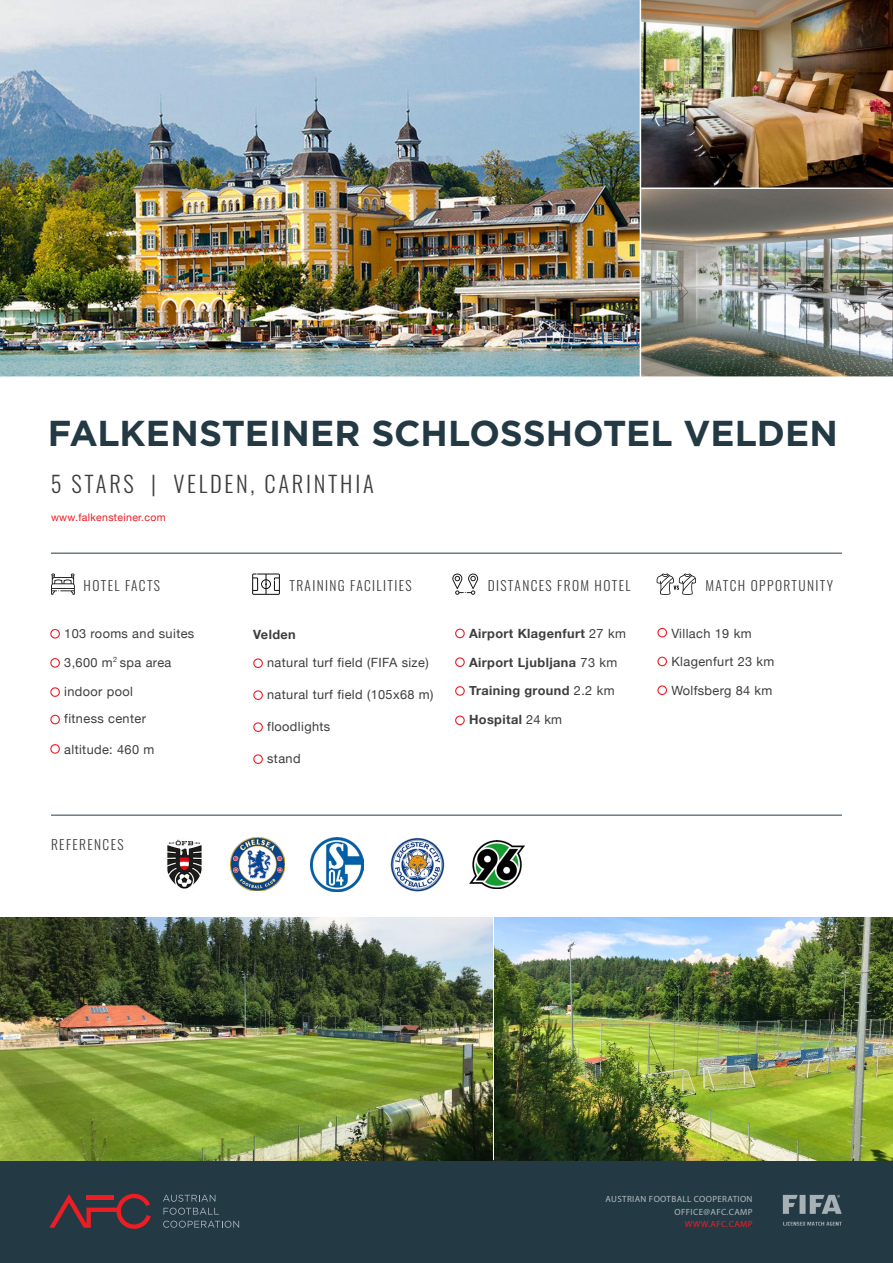
<style>
.page{position:relative;width:893px;height:1263px;background:#fff}
.page>*{position:absolute;margin:0;border:0;box-sizing:border-box;transform-origin:0 0}
.t1{font:700 36px "Gotham";color:#233a45}
.t2{font:300 22.5px "Oswald";letter-spacing:.12em;color:#3e3e3f}
.t3{font:300 13.5px "Oswald";letter-spacing:.1em;color:#3e3e3f}
.t4{font:12.75px "Helvetica Neue";letter-spacing:.03em;color:#3e3e3f}
.t5{font:700 12.75px "Helvetica Neue";letter-spacing:.03em;color:#3e3e3f}
.t6{font:10.5px "Helvetica Neue";letter-spacing:.03em;color:#ee1d23}
.t7{font:9px "Myriad Pro";letter-spacing:.04em;color:#b3bbbe}
.t8{font:9px "Myriad Pro";letter-spacing:.04em;color:#ee1d23}
.s1{font-weight:400}
</style>
<div class="page">
<img style="left:641px;top:0;width:252px;height:187px">
<img style="left:641px;top:189px;width:252px;height:187px">
<div style="left:0;top:1160px;width:893px;height:103px;background:#233a45"></div>
<img style="left:782px;top:1194px;width:60px;height:32px">
<svg style="left:49px;top:1194px;width:102px;height:35px"></svg>
<hr style="left:86px;top:1195px;width:28px;height:4px;background:#ee1d23">
<svg style="left:163px;top:1195px;width:52px;height:7px"></svg>
<svg style="left:163px;top:1208px;width:56px;height:7px"></svg>
<svg style="left:163px;top:1221px;width:76px;height:7px"></svg>
<hr style="left:51px;top:553px;width:791px;height:1px;background:#233a45">
<hr style="left:51px;top:815px;width:791px;height:1px;background:#233a45">
<svg style="left:51px;top:573px;width:24px;height:22px"></svg>
<svg style="left:452px;top:573px;width:26px;height:22px"></svg>
<svg style="left:657px;top:573px;width:39px;height:22px"></svg>
<svg style="left:252px;top:573px;width:28px;height:22px"></svg>
<img style="left:0;top:0;width:640px;height:376px">
<img style="left:0;top:917px;width:492px;height:243px">
<div style="left:657px;top:628px;width:10px;height:9px;border:1px solid #ee1d23;border-radius:50%"></div>
<div style="left:657px;top:657px;width:10px;height:9px;border:1px solid #ee1d23;border-radius:50%"></div>
<div style="left:657px;top:685px;width:10px;height:10px;border:1px solid #ee1d23;border-radius:50%"></div>
<div style="left:455px;top:629px;width:10px;height:9px;border:1px solid #ee1d23;border-radius:50%"></div>
<div style="left:455px;top:657px;width:10px;height:10px;border:1px solid #ee1d23;border-radius:50%"></div>
<div style="left:455px;top:686px;width:10px;height:10px;border:1px solid #ee1d23;border-radius:50%"></div>
<div style="left:455px;top:715px;width:10px;height:10px;border:1px solid #ee1d23;border-radius:50%"></div>
<div style="left:50px;top:629px;width:10px;height:9px;border:1px solid #ee1d23;border-radius:50%"></div>
<div style="left:50px;top:658px;width:10px;height:10px;border:1px solid #ee1d23;border-radius:50%"></div>
<div style="left:50px;top:687px;width:10px;height:10px;border:1px solid #ee1d23;border-radius:50%"></div>
<div style="left:50px;top:715px;width:10px;height:9px;border:1px solid #ee1d23;border-radius:50%"></div>
<div style="left:50px;top:744px;width:10px;height:10px;border:1px solid #ee1d23;border-radius:50%"></div>
<div style="left:253px;top:658px;width:10px;height:10px;border:1px solid #ee1d23;border-radius:50%"></div>
<div style="left:253px;top:690px;width:10px;height:10px;border:1px solid #ee1d23;border-radius:50%"></div>
<div style="left:253px;top:722px;width:10px;height:10px;border:1px solid #ee1d23;border-radius:50%"></div>
<div style="left:253px;top:754px;width:10px;height:10px;border:1px solid #ee1d23;border-radius:50%"></div>
<img style="left:231px;top:837px;width:53px;height:54px">
<img style="left:167px;top:839px;width:35px;height:50px">
<img style="left:470px;top:840px;width:54px;height:49px">
<img style="left:390px;top:837px;width:55px;height:55px">
<img style="left:310px;top:838px;width:54px;height:53px">
<img style="left:495px;top:917px;width:398px;height:243px">
<p class="t1" style="left:48px;top:413px;width:792px">FALKENSTEINER SCHLOSSHOTEL VELDEN</p>
<p class="t2" style="left:51px;top:463px;width:325px">5 STARS | VELDEN, CARINTHIA</p>
<p class="t6" style="left:51px;top:510px;width:116px">www.falkensteiner.com</p>
<p class="t3" style="left:84px;top:573px;width:78px">HOTEL FACTS</p>
<p class="t3" style="left:289px;top:573px;width:124px">TRAINING FACILITIES</p>
<p class="t3" style="left:488px;top:573px;width:144px">DISTANCES FROM HOTEL</p>
<p class="t3" style="left:706px;top:573px;width:129px">MATCH OPPORTUNITY</p>
<p class="t4" style="left:671px;top:624px;width:82px">Villach 19 km</p>
<p class="t4" style="left:671px;top:652px;width:105px">Klagenfurt 23 km</p>
<p class="t4" style="left:671px;top:681px;width:103px">Wolfsberg 84 km</p>
<p class="t4" style="left:64px;top:624px;width:132px">103 rooms and suites</p>
<p class="t4" style="left:64px;top:653px;width:109px">3,600 m<sup>2</sup> spa area</p>
<p class="t4" style="left:64px;top:682px;width:70px">indoor pool</p>
<p class="t4" style="left:64px;top:709px;width:83px">fitness center</p>
<p class="t4" style="left:64px;top:740px;width:92px">altitude: 460 m</p>
<p class="t5" style="left:469px;top:623px;width:158px">Airport Klagenfurt <span class="s1">27 km</span></p>
<p class="t5" style="left:469px;top:652px;width:150px">Airport Ljubljana <span class="s1">73 km</span></p>
<p class="t5" style="left:469px;top:681px;width:147px">Training ground <span class="s1">2.2 km</span></p>
<p class="t5" style="left:469px;top:709px;width:94px">Hospital <span class="s1">24 km</span></p>
<p class="t5" style="left:253px;top:624px;width:44px">Velden</p>
<p class="t4" style="left:267px;top:653px;width:163px">natural turf field (FIFA size)</p>
<p class="t4" style="left:267px;top:685px;width:168px">natural turf field (105x68 m)</p>
<p class="t4" style="left:267px;top:717px;width:65px">floodlights</p>
<p class="t4" style="left:267px;top:749px;width:35px">stand</p>
<p class="t3" style="left:51px;top:832px;width:74px">REFERENCES</p>
<p class="t7" style="left:606px;top:1193px;width:148px">AUSTRIAN FOOTBALL COOPERATION</p>
<p class="t7" style="left:675px;top:1206px;width:79px">OFFICE@AFC.CAMP</p>
<p class="t8" style="left:685px;top:1219px;width:69px">WWW.AFC.CAMP</p>
</div>
